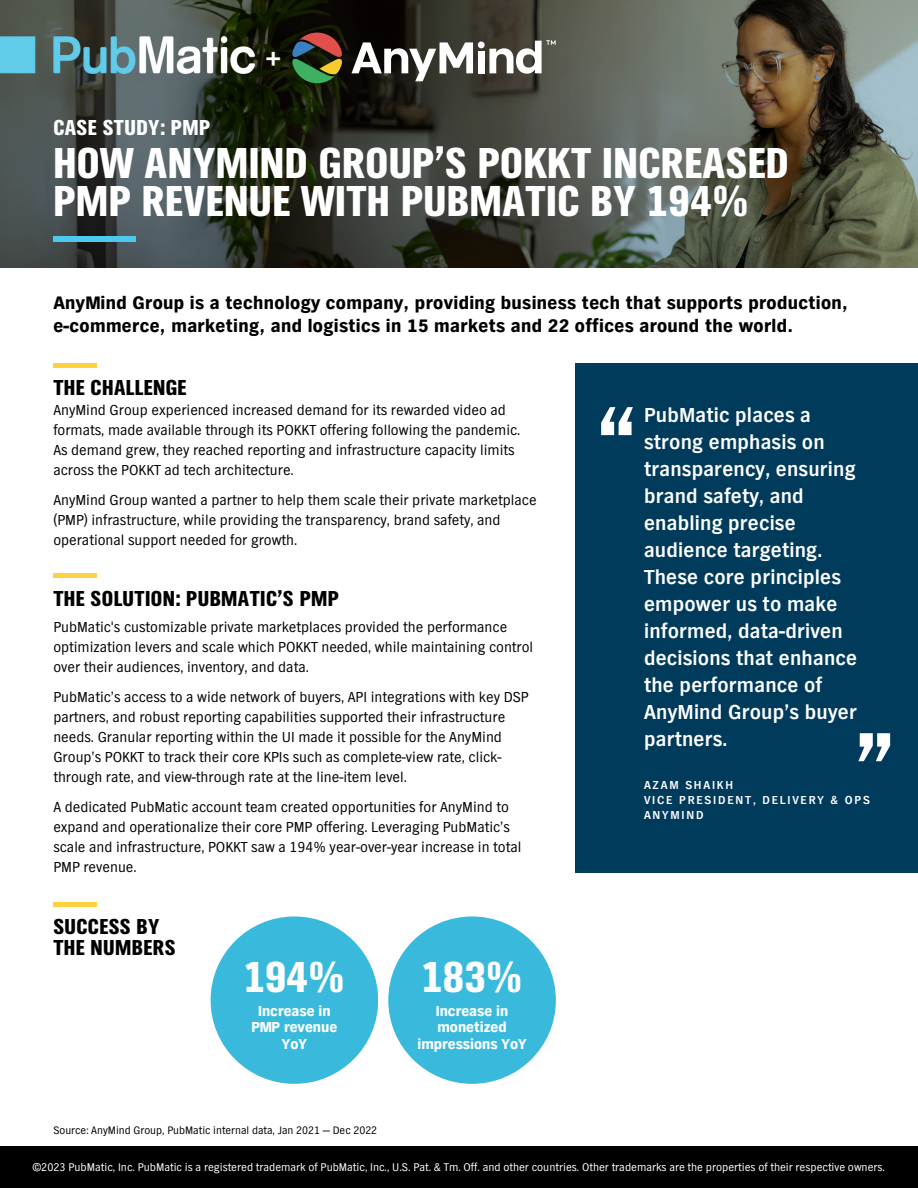
<style>
.page{position:relative;width:918px;height:1188px;background:#fff}
.page>*{position:absolute;margin:0;border:0;box-sizing:border-box;transform-origin:0 0}
.t1{font:90px "TV Nord EF Black Con";color:#fff}
.t2{font:45px/38.2px "TV Nord EF Black Con";letter-spacing:.01em;color:#fff}
.t3{font:700 31.5px "TV Nord EF";color:#fff}
.t4{font:22.5px "TV Nord EF Black Con";letter-spacing:.02em;color:#000}
.t5{font:22.5px "TV Nord EF Black Con";letter-spacing:.02em;color:#fff}
.t6{font:700 21px/27px "TV Nord EF";letter-spacing:.01em;color:#fff}
.t7{font:900 18.75px/23.7px "TV Nord EF";letter-spacing:.02em;color:#000}
.t8{font:15px/20px "TV Nord EF";color:#000}
.t9{font:900 15px/16.8px "TV Nord EF";color:#fff;text-align:center}
.t10{font:700 12px "TV Nord EF";letter-spacing:.15em;color:#fff}
.t11{font:11.55px "TV Nord EF";color:#fff}
.t12{font:11.25px "TV Nord EF";color:#000}
</style>
<div class="page">
<img style="left:875px;top:0;width:43px;height:268px">
<img style="left:0;top:0;width:875px;height:268px">
<div style="left:53px;top:236px;width:83px;height:5px;background:#4fc8ed"></div>
<div style="left:0;top:1146px;width:918px;height:42px;background:#000"></div>
<div style="left:575px;top:363px;width:343px;height:509px;background:#003b5c"></div>
<img style="left:0;top:37px;width:254px;height:37px">
<hr style="left:53px;top:363px;width:43px;height:4px;background:#ffd13f">
<hr style="left:53px;top:574px;width:43px;height:4px;background:#ffd13f">
<div style="left:211px;top:916px;width:167px;height:168px;background:#39badd;border-radius:50%"></div>
<div style="left:388px;top:916px;width:168px;height:168px;background:#39badd;border-radius:50%"></div>
<div style="left:53px;top:902px;width:43px;height:5px;background:#ffd13f"></div>
<svg style="left:351px;top:40px;width:205px;height:41px"></svg>
<svg style="left:292px;top:33px;width:50px;height:50px;background:#565536"></svg>
<p class="t5" style="left:53px;top:115px;width:158px">CASE STUDY: PMP</p>
<p class="t3" style="left:265px;top:39px;width:17px">+</p>
<p class="t2" style="left:53px;top:145px;width:737px">HOW ANYMIND GROUP’S POKKT INCREASED<br>PMP REVENUE WITH PUBMATIC BY 194%</p>
<p class="t7" style="left:53px;top:291px;width:796px">AnyMind Group is a technology company, providing business tech that supports production, e-commerce, marketing, and logistics in 15 markets and 22 offices around the world.</p>
<p class="t4" style="left:53px;top:375px;width:135px">THE CHALLENGE</p>
<p class="t8" style="left:53px;top:400px;width:469px">AnyMind Group experienced increased demand for its rewarded video ad formats, made available through its POKKT offering following the pandemic.</p>
<p class="t8" style="left:53px;top:440px;width:463px">As demand grew, they reached reporting and infrastructure capacity limits across the POKKT ad tech architecture.</p>
<p class="t8" style="left:53px;top:490px;width:485px">AnyMind Group wanted a partner to help them scale their private marketplace (PMP) infrastructure, while providing the transparency, brand safety, and operational support needed for growth.</p>
<p class="t4" style="left:53px;top:587px;width:287px">THE SOLUTION: PUBMATIC’S PMP</p>
<p class="t8" style="left:53px;top:617px;width:481px">PubMatic's customizable private marketplaces provided the performance optimization levers and scale which POKKT needed, while maintaining control over their audiences, inventory, and data.</p>
<p class="t8" style="left:53px;top:687px;width:477px">PubMatic’s access to a wide network of buyers, API integrations with key DSP partners, and robust reporting capabilities supported their infrastructure needs. Granular reporting within the UI made it possible for the AnyMind Group’s POKKT to track their core KPIs such as complete-view rate, click&shy;through rate, and view-through rate at the line-item level.</p>
<p class="t8" style="left:53px;top:797px;width:470px">A dedicated PubMatic account team created opportunities for AnyMind to expand and operationalize their core PMP offering. Leveraging PubMatic’s scale and infrastructure, POKKT saw a 194% year-over-year increase in total PMP revenue.</p>
<p class="t4" style="left:53px;top:914px;width:108px">SUCCESS BY</p>
<p class="t4" style="left:53px;top:935px;width:124px">THE NUMBERS</p>
<p class="t2" style="left:244px;top:959px;width:102px">194%</p>
<p class="t9" style="left:251px;top:1002px;width:87px">Increase in<br>PMP revenue<br>YoY</p>
<p class="t12" style="left:53px;top:1125px;width:325px">Source: AnyMind Group, PubMatic internal data, Jan 2021 — Dec 2022</p>
<p class="t2" style="left:422px;top:959px;width:102px">183%</p>
<p class="t9" style="left:436px;top:1002px;width:74px">Increase in</p>
<p class="t9" style="left:417px;top:1019px;width:111px">monetized impressions YoY</p>
<p class="t1" style="left:598px;top:391px;width:39px">“</p>
<p class="t6" style="left:644px;top:402px;width:215px">PubMatic places a strong emphasis on transparency, ensuring brand safety, and enabling precise audience targeting.<br>These core principles empower us to make informed, data-driven decisions that enhance the performance of<br>AnyMind Group’s buyer partners.</p>
<p class="t10" style="left:644px;top:778px;width:91px">AZAM SHAIKH</p>
<p class="t10" style="left:644px;top:793px;width:227px">VICE PRESIDENT, DELIVERY &amp; OPS</p>
<p class="t10" style="left:644px;top:808px;width:61px">ANYMIND</p>
<p class="t1" style="left:856px;top:717px;width:39px">”</p>
<p class="t11" style="left:33px;top:1161px;width:854px">©2023 PubMatic, Inc. PubMatic is a registered trademark of PubMatic, Inc., U.S. Pat. &amp; Tm. Off. and other countries. Other trademarks are the properties of their respective owners.</p>
</div>
